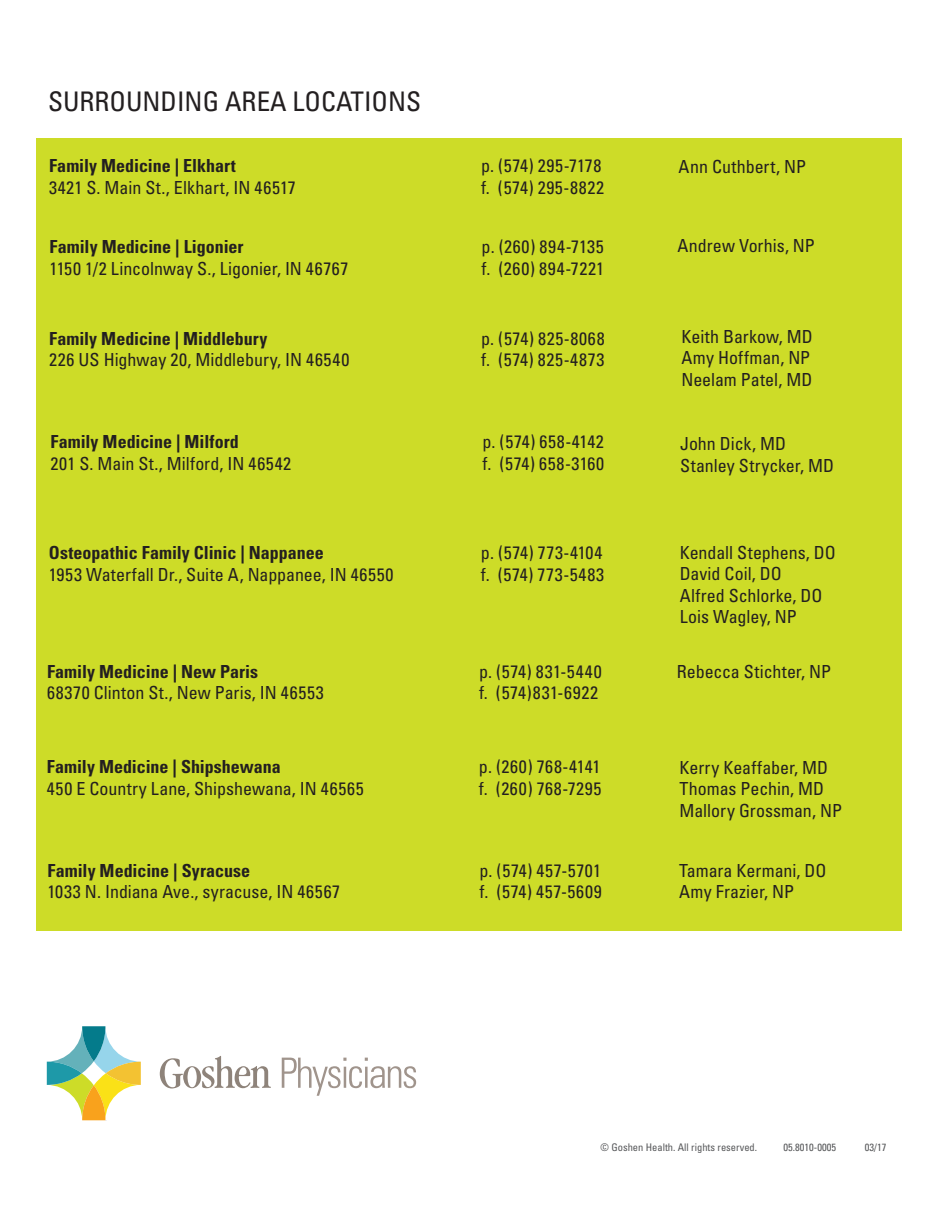
<style>
.page{position:relative;width:936px;height:1206px;background:#fff}
.page>*{position:absolute;margin:0;border:0;box-sizing:border-box;transform-origin:0 0}
.t1{font:condensed 27px "Univers";color:#231f20}
.t2{font:condensed 18px "Univers";letter-spacing:.005em;color:#231f20}
.t3{font:700 condensed 18px "Univers";color:#231f20}
.t4{font:condensed 18px "Univers";letter-spacing:.035em;color:#231f20}
.t5{font:condensed 18px "Univers";letter-spacing:.04em;color:#231f20}
.t6{font:condensed 18px "Univers";letter-spacing:.03em;color:#231f20}
.t7{font:condensed 18px "Univers";letter-spacing:.025em;color:#231f20}
.t8{font:condensed 18px "Univers";letter-spacing:.05em;color:#231f20}
.t9{font:condensed 10.5px "Univers";color:#57585a}
</style>
<div class="page">
<div style="left:36px;top:139px;width:865px;height:792px;background:#cddc28"></div>
<svg style="left:47px;top:1026px;width:94px;height:95px"></svg>
<svg style="left:160px;top:1056px;width:111px;height:33px"></svg>
<svg style="left:282px;top:1058px;width:134px;height:38px"></svg>
<p class="t1" style="left:48px;top:84px;width:375px">SURROUNDING AREA LOCATIONS</p>
<p class="t3" style="left:49px;top:155px;width:188px">Family Medicine | Elkhart</p>
<p class="t7" style="left:481px;top:155px;width:122px">p. (574) 295-7178</p>
<p class="t2" style="left:49px;top:176px;width:248px">3421 S. Main St., Elkhart, IN 46517</p>
<p class="t4" style="left:481px;top:176px;width:125px">f. (574) 295-8822</p>
<p class="t2" style="left:679px;top:156px;width:129px">Ann Cuthbert, NP</p>
<p class="t3" style="left:50px;top:236px;width:196px">Family Medicine | Ligonier</p>
<p class="t4" style="left:482px;top:236px;width:124px">p. (260) 894-7135</p>
<p class="t2" style="left:50px;top:257px;width:300px">1150 1/2 Lincolnway S., Ligonier, IN 46767</p>
<p class="t5" style="left:482px;top:257px;width:124px">f. (260) 894-7221</p>
<p class="t2" style="left:678px;top:234px;width:139px">Andrew Vorhis, NP</p>
<p class="t3" style="left:49px;top:327px;width:220px">Family Medicine | Middlebury</p>
<p class="t4" style="left:481px;top:327px;width:125px">p. (574) 825-8068</p>
<p class="t2" style="left:49px;top:349px;width:302px">226 US Highway 20, Middlebury, IN 46540</p>
<p class="t4" style="left:481px;top:349px;width:125px">f. (574) 825-4873</p>
<p class="t2" style="left:681px;top:325px;width:133px">Keith Barkow, MD</p>
<p class="t2" style="left:681px;top:346px;width:130px">Amy Hoffman, NP</p>
<p class="t2" style="left:681px;top:368px;width:132px">Neelam Patel, MD</p>
<p class="t3" style="left:51px;top:430px;width:190px">Family Medicine | Milford</p>
<p class="t2" style="left:483px;top:430px;width:123px">p. (574) 658-4142</p>
<p class="t2" style="left:51px;top:452px;width:242px">201 S. Main St., Milford, IN 46542</p>
<p class="t4" style="left:483px;top:452px;width:123px">f. (574) 658-3160</p>
<p class="t2" style="left:680px;top:432px;width:108px">John Dick, MD</p>
<p class="t2" style="left:680px;top:454px;width:156px">Stanley Strycker, MD</p>
<p class="t3" style="left:49px;top:542px;width:276px">Osteopathic Family Clinic | Nappanee</p>
<p class="t6" style="left:481px;top:541px;width:123px">p. (574) 773-4104</p>
<p class="t2" style="left:49px;top:563px;width:346px">1953 Waterfall Dr., Suite A, Nappanee, IN 46550</p>
<p class="t4" style="left:481px;top:563px;width:125px">f. (574) 773-5483</p>
<p class="t3" style="left:47px;top:660px;width:213px">Family Medicine | New Paris</p>
<p class="t8" style="left:479px;top:660px;width:124px">p. (574) 831-5440</p>
<p class="t2" style="left:47px;top:681px;width:278px">68370 Clinton St., New Paris, IN 46553</p>
<p class="t4" style="left:479px;top:681px;width:121px">f. (574)831-6922</p>
<p class="t2" style="left:680px;top:541px;width:158px">Kendall Stephens, DO</p>
<p class="t2" style="left:680px;top:562px;width:104px">David Coil, DO</p>
<p class="t2" style="left:680px;top:584px;width:144px">Alfred Schlorke, DO</p>
<p class="t2" style="left:680px;top:606px;width:119px">Lois Wagley, NP</p>
<p class="t2" style="left:677px;top:661px;width:156px">Rebecca Stichter, NP</p>
<p class="t3" style="left:47px;top:756px;width:235px">Family Medicine | Shipshewana</p>
<p class="t2" style="left:479px;top:755px;width:123px">p. (260) 768-4141</p>
<p class="t2" style="left:47px;top:777px;width:318px">450 E Country Lane, Shipshewana, IN 46565</p>
<p class="t4" style="left:479px;top:777px;width:124px">f. (260) 768-7295</p>
<p class="t2" style="left:679px;top:756px;width:150px">Kerry Keaffaber, MD</p>
<p class="t2" style="left:679px;top:777px;width:146px">Thomas Pechin, MD</p>
<p class="t2" style="left:679px;top:799px;width:164px">Mallory Grossman, NP</p>
<p class="t3" style="left:48px;top:859px;width:204px">Family Medicine | Syracuse</p>
<p class="t4" style="left:480px;top:859px;width:123px">p. (574) 457-5701</p>
<p class="t2" style="left:48px;top:880px;width:294px">1033 N. Indiana Ave., syracuse, IN 46567</p>
<p class="t5" style="left:480px;top:880px;width:124px">f. (574) 457-5609</p>
<p class="t2" style="left:679px;top:859px;width:149px">Tamara Kermani, DO</p>
<p class="t2" style="left:679px;top:880px;width:117px">Amy Frazier, NP</p>
<p class="t9" style="left:601px;top:1141px;width:158px">© Goshen Health. All rights reserved.</p>
<p class="t9" style="left:784px;top:1141px;width:54px">05.8010-0005</p>
<p class="t9" style="left:865px;top:1141px;width:23px">03/17</p>
</div>
